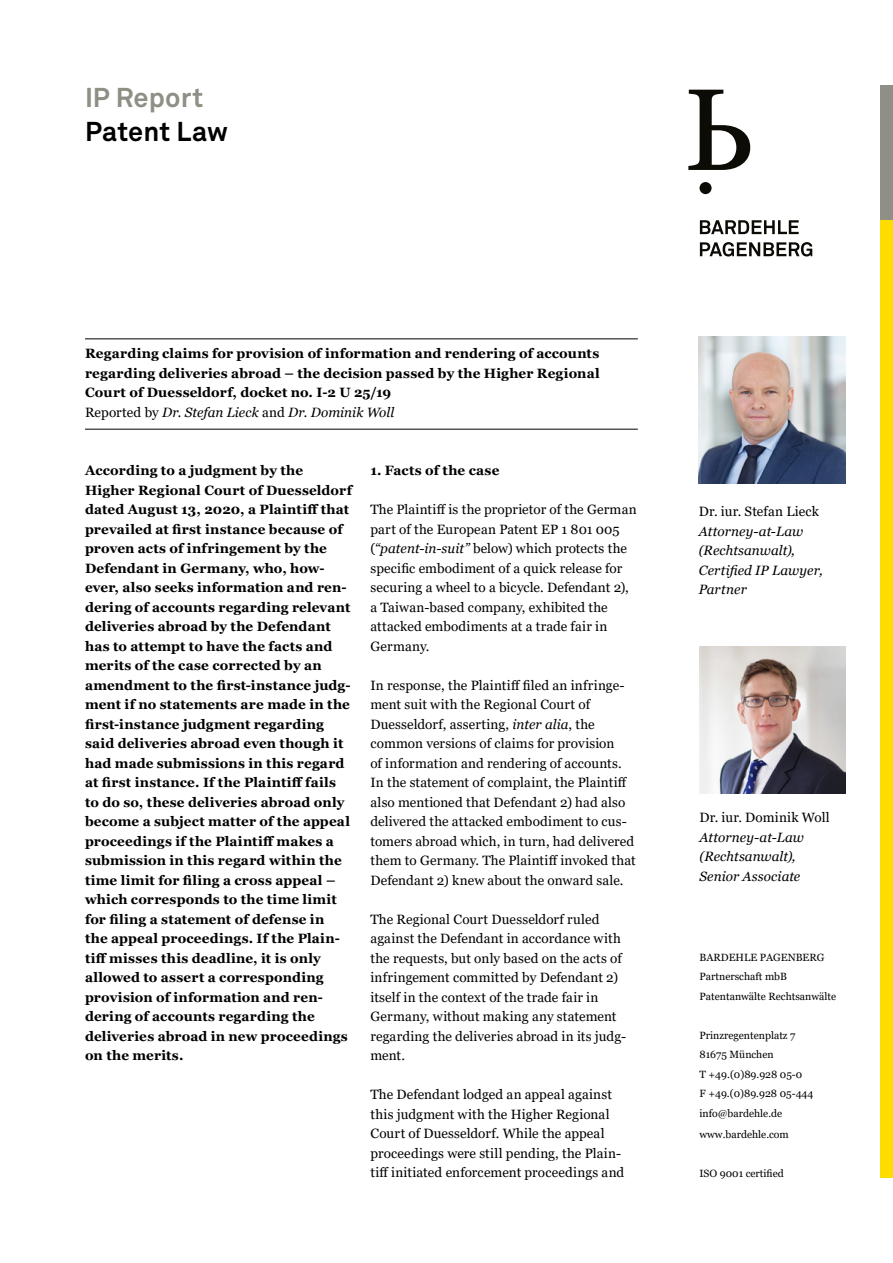
<style>
.page{position:relative;width:893px;height:1263px;background:#fff}
.page>*{position:absolute;margin:0;border:0;box-sizing:border-box;transform-origin:0 0}
.t1{font:700 27px "Akkurat Std";letter-spacing:.005em;color:#000}
.t2{font:700 27px "Akkurat Std";letter-spacing:.005em;color:#8f8f85}
.t3{font:700 13.5px/19.5px "Georgia";letter-spacing:.01em;color:#000}
.t4{font:13.5px/19.5px "Georgia";letter-spacing:.01em;color:#000}
.t5{font:italic 13.5px/19.5px "Georgia";letter-spacing:.005em;color:#000}
.t6{font:10.5px/19.5px "Georgia";color:#000}
.s1{font-weight:400}
.s2{font-weight:400;font-style:italic}
.s3{font-style:italic}
</style>
<div class="page">
<div style="left:881px;top:220px;width:12px;height:957px;background:#ffdc00"></div>
<div style="left:881px;top:85px;width:12px;height:135px;background:#8f8f85"></div>
<svg style="left:688px;top:90px;width:62px;height:80px"></svg>
<div style="left:699px;top:182px;width:13px;height:12px;background:#0d0b06;border-radius:50%"></div>
<svg style="left:700px;top:242px;width:112px;height:15px"></svg>
<svg style="left:700px;top:220px;width:99px;height:14px"></svg>
<hr style="left:85px;top:338px;width:553px;height:1px;background:#000">
<hr style="left:85px;top:429px;width:553px;height:1px;background:#000">
<img style="left:699px;top:337px;width:146px;height:146px">
<img style="left:699px;top:647px;width:147px;height:146px">
<h1 class="t2" style="left:85px;top:80px;width:120px">IP Report</h1>
<h1 class="t1" style="left:85px;top:115px;width:144px">Patent Law</h1>
<p class="t3" style="left:85px;top:344px;width:516px">Regarding claims for provision of information and rendering of accounts regarding deliveries abroad – the decision passed by the Higher Regional Court of Duesseldorf, docket no. I-2 U 25/19<br><span class="s1">Reported by</span> <span class="s2">Dr. Stefan Lieck</span> <span class="s1">and</span> <span class="s2">Dr. Dominik Woll</span></p>
<p class="t3" style="left:85px;top:461px;width:268px">According to a judgment by the Higher Regional Court of Duesseldorf dated August 13, 2020, a Plaintiff that prevailed at first instance because of proven acts of infringement by the Defendant in Germany, who, how&shy;ever, also seeks information and ren&shy;dering of accounts regarding relevant deliveries abroad by the Defendant has to attempt to have the facts and merits of the case corrected by an amendment to the first-instance judg&shy;ment if no statements are made in the first-instance judgment regarding said deliveries abroad even though it had made submissions in this regard at first instance. If the Plaintiff fails to do so, these deliveries abroad only become a subject matter of the appeal proceedings if the Plaintiff makes a submission in this regard within the time limit for filing a cross appeal – which corresponds to the time limit for filing a statement of defense in<br>the appeal proceedings. If the Plain&shy;tiff misses this deadline, it is only allowed to assert a corresponding provision of information and ren&shy;dering of accounts regarding the deliveries abroad in new proceedings on the merits.</p>
<p class="t3" style="left:370px;top:461px;width:130px">1. Facts of the case</p>
<p class="t4" style="left:370px;top:500px;width:268px">The Plaintiff is the proprietor of the German part of the European Patent EP 1 801 005 (<span class="s3">“patent-in-suit”</span> below) which protects the specific embodiment of a quick release for securing a wheel to a bicycle. Defendant 2), a Taiwan-based company, exhibited the attacked embodiments at a trade fair in Germany.</p>
<p class="t4" style="left:370px;top:676px;width:267px">In response, the Plaintiff filed an infringe&shy;ment suit with the Regional Court of Duesseldorf, asserting, <span class="s3">inter alia</span>, the common versions of claims for provision<br>of information and rendering of accounts.<br>In the statement of complaint, the Plaintiff also mentioned that Defendant 2) had also delivered the attacked embodiment to cus&shy;tomers abroad which, in turn, had delivered them to Germany. The Plaintiff invoked that Defendant 2) knew about the onward sale.</p>
<p class="t4" style="left:370px;top:909px;width:257px">The Regional Court Duesseldorf ruled against the Defendant in accordance with the requests, but only based on the acts of infringement committed by Defendant 2) itself in the context of the trade fair in Germany, without making any statement regarding the deliveries abroad in its judg&shy;ment.</p>
<p class="t4" style="left:370px;top:1085px;width:255px">The Defendant lodged an appeal against this judgment with the Higher Regional Court of Duesseldorf. While the appeal proceedings were still pending, the Plain&shy;tiff initiated enforcement proceedings and</p>
<p class="t4" style="left:699px;top:502px;width:122px">Dr. iur. Stefan Lieck</p>
<p class="t5" style="left:699px;top:521px;width:125px">Attorney-at-Law (Rechtsanwalt),<br>Certified IP Lawyer,<br>Partner</p>
<p class="t4" style="left:699px;top:808px;width:132px">Dr. iur. Dominik Woll</p>
<p class="t5" style="left:699px;top:827px;width:106px">Attorney-at-Law (Rechtsanwalt),<br>Senior Associate</p>
<p class="t6" style="left:699px;top:948px;width:138px">BARDEHLE PAGENBERG<br>Partnerschaft mbB<br>Patentanwälte Rechtsanwälte</p>
<p class="t6" style="left:699px;top:1026px;width:115px">Prinzregentenplatz 7<br>81675 München<br>T +49.(0)89.928 05-0<br>F +49.(0)89.928 05-444 info@bardehle.de</p>
<p class="t6" style="left:699px;top:1125px;width:91px">www.bardehle.com</p>
<p class="t6" style="left:699px;top:1164px;width:86px">ISO 9001 certified</p>
</div>
